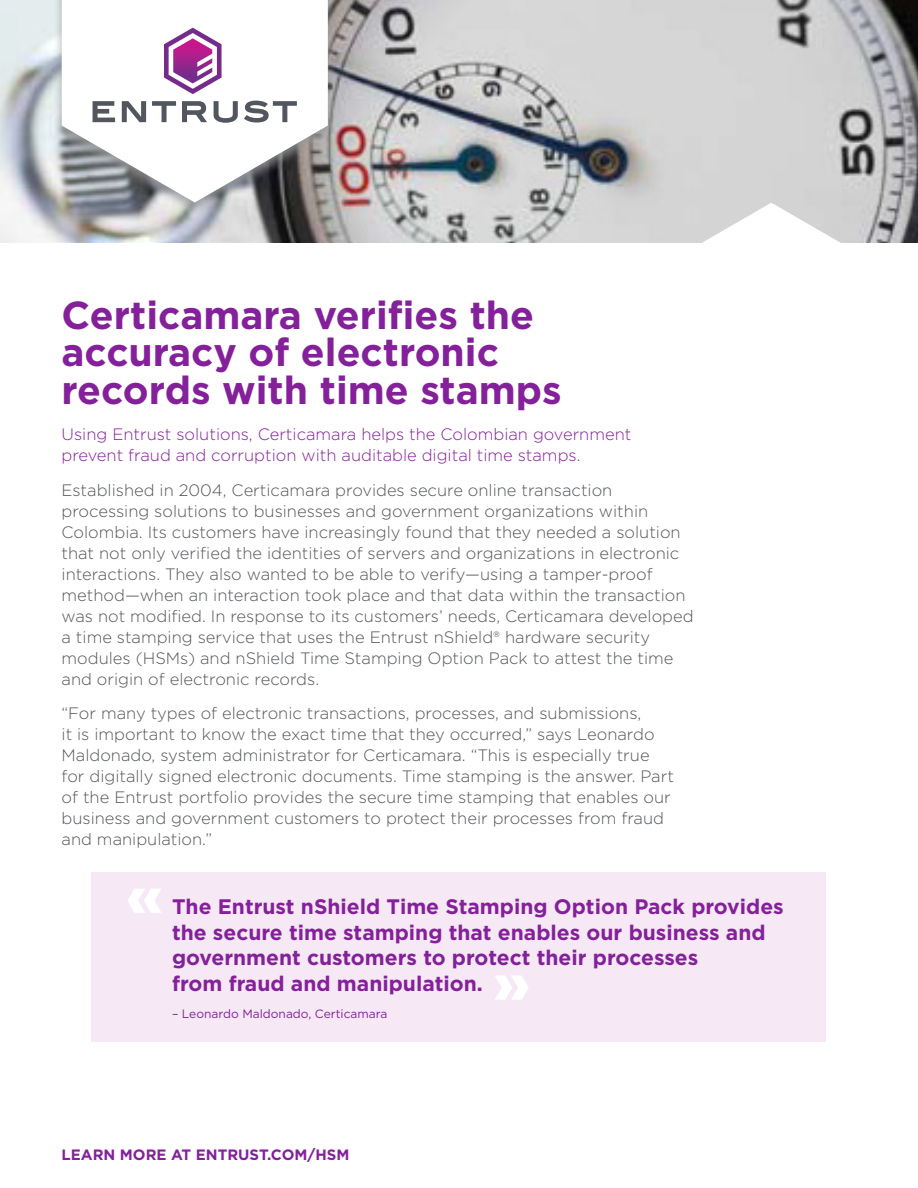
<style>
.page{position:relative;width:918px;height:1188px;background:#fff}
.page>*{position:absolute;margin:0;border:0;box-sizing:border-box;transform-origin:0 0}
.Headline{font:700 39px/37.2px "Gotham";color:#85209b}
.t1{font:700 21px/25.5px "Gotham";color:#85209b}
.Body_copy{font:300 16.5px/21px "Gotham";color:#54555a}
.Body_copy_purple{font:300 16.5px/21px "Gotham";color:#85209b}
.CTA_URL_front{font:700 15px "Gotham";color:#85209b}
.Quote_description{font:12px "Gotham";color:#85209b}
</style>
<div class="page">
<img style="left:0;top:0;width:918px;height:243px">
<div style="left:54px;top:0;width:282px;height:217px;background:#96989a;opacity:.75"></div>
<svg style="left:62px;top:0;width:266px;height:202px"></svg>
<svg style="left:93px;top:101px;width:22px;height:21px"></svg>
<svg style="left:122px;top:101px;width:24px;height:21px"></svg>
<svg style="left:152px;top:101px;width:24px;height:21px"></svg>
<svg style="left:182px;top:101px;width:25px;height:21px"></svg>
<svg style="left:214px;top:101px;width:24px;height:22px"></svg>
<svg style="left:244px;top:100px;width:53px;height:23px"></svg>
<svg style="left:164px;top:28px;width:58px;height:66px"></svg>
<svg style="left:701px;top:203px;width:141px;height:40px"></svg>
<div style="left:92px;top:873px;width:734px;height:169px;background:#f6e9f5"></div>
<svg style="left:495px;top:976px;width:34px;height:24px"></svg>
<svg style="left:128px;top:889px;width:33px;height:24px"></svg>
<p class="Headline" style="left:62px;top:296px;width:502px">Certicamara verifies the accuracy of electronic records with time stamps</p>
<p class="Body_copy_purple" style="left:62px;top:424px;width:571px">Using Entrust solutions, Certicamara helps the Colombian government prevent fraud and corruption with auditable digital time stamps.</p>
<p class="Body_copy" style="left:62px;top:479px;width:634px">Established in 2004, Certicamara provides secure online transaction processing solutions to businesses and government organizations within Colombia. Its customers have increasingly found that they needed a solution that not only verified the identities of servers and organizations in electronic interactions. They also wanted to be able to verify—using a tamper-proof method—when an interaction took place and that data within the transaction was not modified. In response to its customers’ needs, Certicamara developed a time stamping service that uses the Entrust nShield® hardware security modules (HSMs) and nShield Time Stamping Option Pack to attest the time and origin of electronic records.</p>
<p class="Body_copy" style="left:62px;top:703px;width:614px">“For many types of electronic transactions, processes, and submissions,<br>it is important to know the exact time that they occurred,” says Leonardo Maldonado, system administrator for Certicamara. “This is especially true for digitally signed electronic documents. Time stamping is the answer. Part of the Entrust portfolio provides the secure time stamping that enables our business and government customers to protect their processes from fraud and manipulation.”</p>
<p class="t1" style="left:172px;top:893px;width:613px">The Entrust nShield Time Stamping Option Pack provides the secure time stamping that enables our business and government customers to protect their processes<br>from fraud and manipulation.</p>
<p class="Quote_description" style="left:172px;top:1007px;width:217px">– Leonardo Maldonado, Certicamara</p>
<p class="CTA_URL_front" style="left:62px;top:1146px;width:289px">LEARN MORE AT ENTRUST.COM/HSM</p>
</div>
